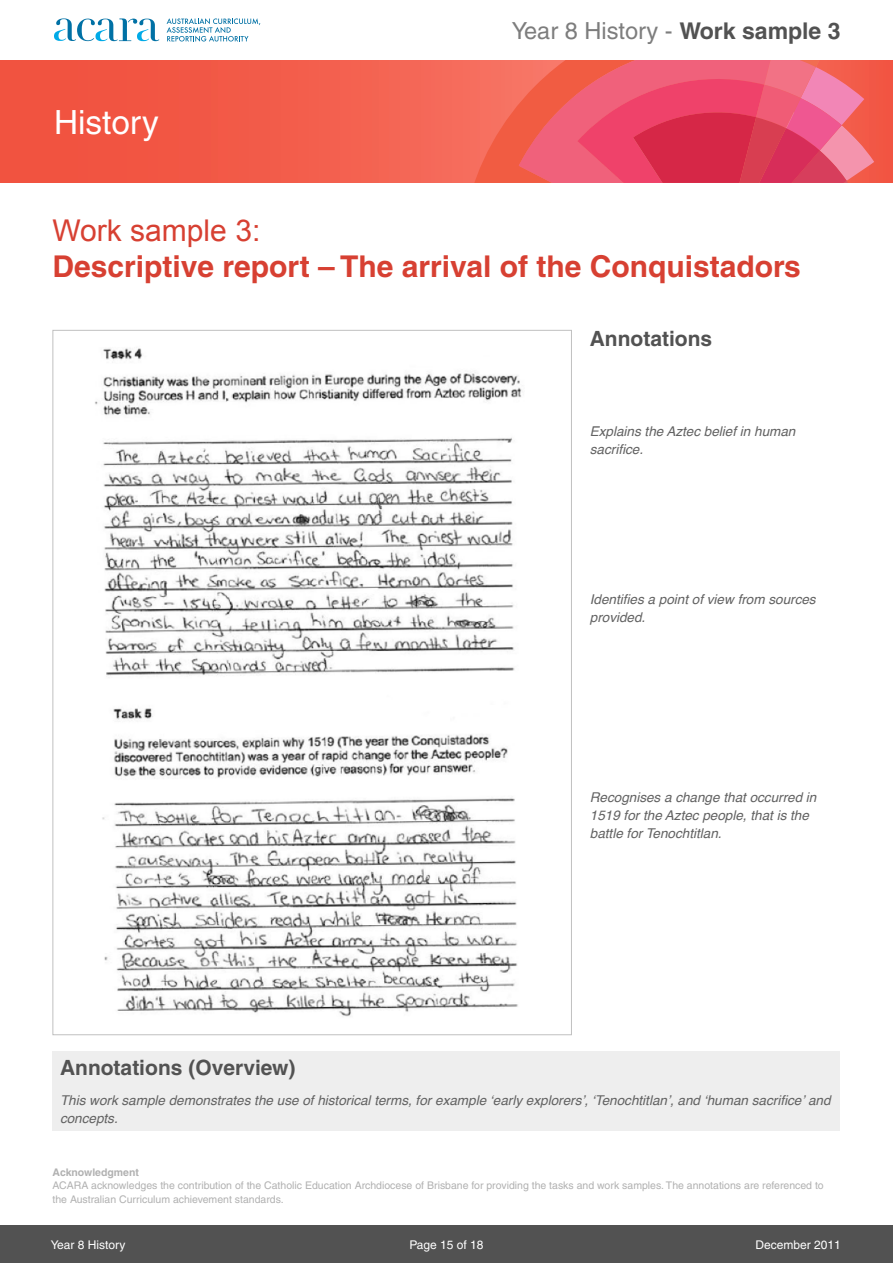
<style>
.page{position:relative;width:893px;height:1263px;background:#fff}
.page>*{position:absolute;margin:0;border:0;box-sizing:border-box;transform-origin:0 0}
.t1{font:33.3px "Helvetica";color:#fff}
.Main_heading{font:700 30px/36px "Helvetica";color:#d74032}
.t2{font:23.55px "Helvetica";color:#7d7d7d}
.Annotation_Heading{font:700 21px "Helvetica";color:#525252}
.Annotaions_small{font:italic 13.5px/18px "Helvetica";color:#626262}
.t3{font:12px "Helvetica";color:#fff}
.ackknowledgement{font:10.5px/13.5px "Helvetica";color:#b1b1b1}
.ackknowledgement_hea{font:700 10.5px "Helvetica";color:#b1b1b1}
.s1{font-weight:700;font-size:23.1px;color:#525252}
.s2{font-family:"Arial";font-weight:400}
</style>
<div class="page">
<div style="left:0;top:1225px;width:893px;height:38px;background:#525252"></div>
<svg style="left:167px;top:18px;width:93px;height:24px"></svg>
<svg style="left:54px;top:18px;width:105px;height:23px"></svg>
<svg style="left:0;top:60px;width:893px;height:123px;background:#f25b49"></svg>
<svg style="left:466px;top:60px;width:408px;height:123px;background:#eb5466"></svg>
<div style="left:52px;top:1052px;width:788px;height:79px;background:#eee"></div>
<img style="left:95px;top:348px;width:427px;height:669px">
<h1 class="t1" style="left:54px;top:103px;width:106px">History</h1>
<p class="t2" style="left:512px;top:17px;width:330px">Year 8 History - <span class="s1">Work sample 3</span></p>
<p class="Main_heading" style="left:52px;top:212px;width:750px"><span class="s2">Work sample 3:<br></span>Descriptive report – The arrival of the Conquistadors</p>
<p class="Annotation_Heading" style="left:590px;top:326px;width:124px">Annotations</p>
<p class="Annotaions_small" style="left:590px;top:423px;width:207px">Explains the Aztec belief in human sacrifice.</p>
<p class="Annotaions_small" style="left:590px;top:591px;width:227px">Identifies a point of view from sources provided.</p>
<p class="Annotaions_small" style="left:590px;top:789px;width:228px">Recognises a change that occurred in<br>1519 for the Aztec people, that is the battle for Tenochtitlan.</p>
<p class="Annotation_Heading" style="left:60px;top:1055px;width:237px">Annotations (Overview)</p>
<p class="Annotaions_small" style="left:60px;top:1092px;width:772px">This work sample demonstrates the use of historical terms, for example ‘early explorers’, ‘Tenochtitlan’, and ‘human sacrifice’ and concepts.</p>
<p class="ackknowledgement_hea" style="left:52px;top:1166px;width:88px">Acknowledgment</p>
<p class="ackknowledgement" style="left:52px;top:1179px;width:773px">ACARA acknowledges the contribution of the Catholic Education Archdiocese of Brisbane for providing the tasks and work samples. The annotations are referenced to the Australian Curriculum achievement standards.</p>
<p class="t3" style="left:51px;top:1238px;width:76px">Year 8 History</p>
<p class="t3" style="left:409px;top:1237px;width:76px">Page 15 of 18</p>
<p class="t3" style="left:755px;top:1237px;width:87px">December 2011</p>
</div>
